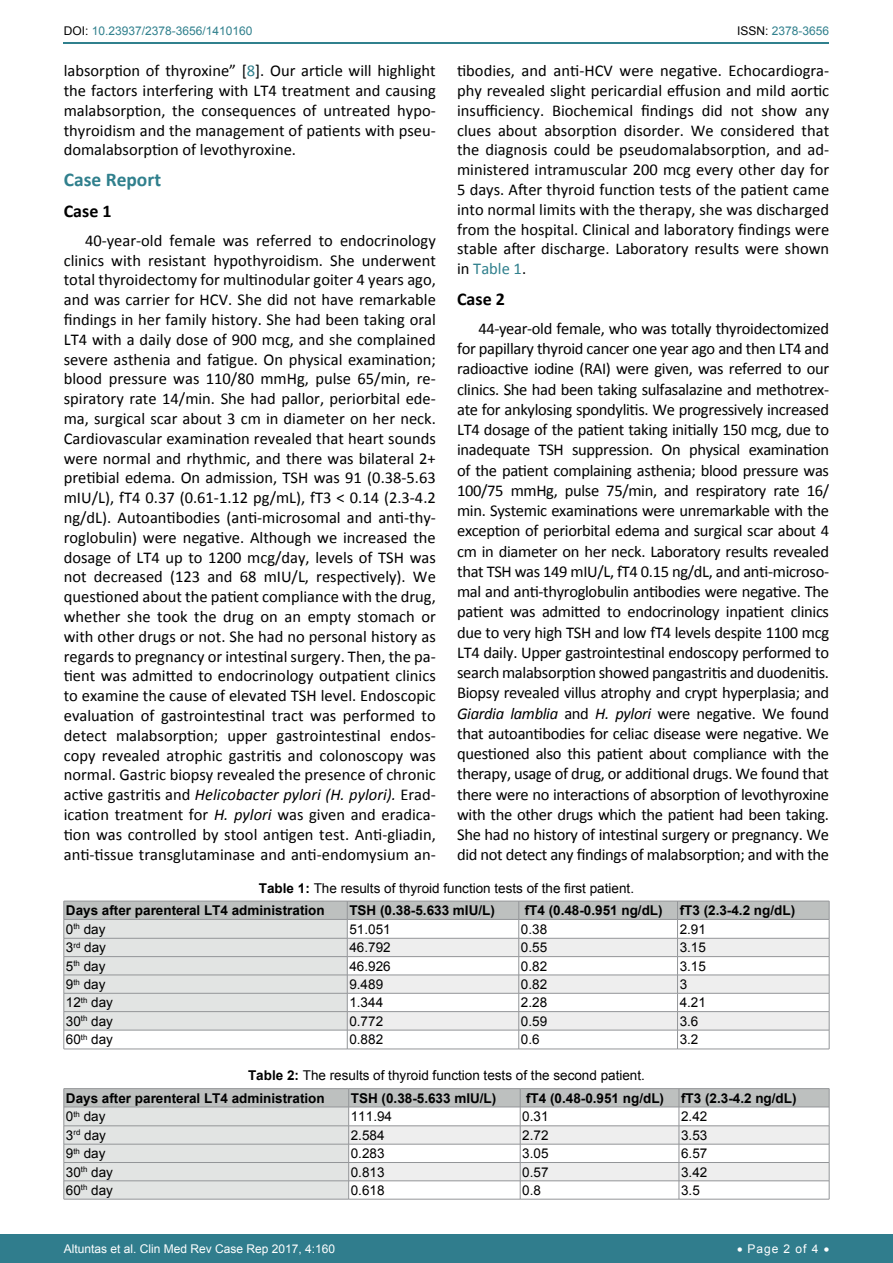
<style>
.page{position:relative;width:893px;height:1263px;background:#fff}
.page>*{position:absolute;margin:0;border:0;box-sizing:border-box;transform-origin:0 0}
.t1{font:700 19.5px "Calibri";color:#30808d}
.t2{font:700 18px "Calibri";color:#000}
.t3{font:16.5px/19.8px "Calibri";color:#000;text-align:justify}
.t4{font:13.5px/22.6px "Arial";color:#000}
.t5{font:700 13.5px "Arial";color:#000}
.t6{font:12px "Arial";color:#fff}
.t7{font:12px "Arial";color:#30808d}
.s1{color:#000}
.s2{color:#30808d}
.s3{font-style:italic}
.s4{font-weight:700}
</style>
<div class="page">
<div style="left:0;top:1234px;width:893px;height:29px;background:#307d8d"></div>
<hr style="left:64px;top:43px;width:765px;height:1px;background:#30808d">
<svg style="left:64px;top:901px;width:766px;height:148px"></svg>
<hr style="left:64px;top:1049px;width:283px;height:1px;background:#939598">
<hr style="left:347px;top:1049px;width:172px;height:1px;background:#939598">
<hr style="left:519px;top:1049px;width:158px;height:1px;background:#939598">
<hr style="left:677px;top:1049px;width:152px;height:1px;background:#939598">
<svg style="left:64px;top:1088px;width:766px;height:111px"></svg>
<hr style="left:64px;top:1199px;width:285px;height:1px;background:#939598">
<hr style="left:349px;top:1199px;width:171px;height:1px;background:#939598">
<hr style="left:520px;top:1199px;width:159px;height:1px;background:#939598">
<hr style="left:679px;top:1199px;width:150px;height:1px;background:#939598">
<p class="t7" style="left:64px;top:23px;width:190px"><span class="s1">DOI:</span> 10.23937/2378-3656/1410160</p>
<p class="t7" style="left:737px;top:23px;width:94px"><span class="s1">ISSN:</span> 2378-3656</p>
<p class="t3" style="left:64px;top:61px;width:374px">labsorption of thyroxine” [<span class="s2">8</span>]. Our article will highlight the factors interfering with LT4 treatment and causing malabsorption, the consequences of untreated hypo&shy;thyroidism and the management of patients with pseu&shy;domalabsorption of levothyroxine.</p>
<p class="t1" style="left:64px;top:168px;width:99px">Case Report</p>
<p class="t2" style="left:64px;top:200px;width:49px">Case 1</p>
<p class="t3" style="left:64px;top:230px;width:374px;text-indent:21px">40-year-old female was referred to endocrinology clinics with resistant hypothyroidism. She underwent total thyroidectomy for multinodular goiter 4 years ago, and was carrier for HCV. She did not have remarkable findings in her family history. She had been taking oral LT4 with a daily dose of 900 mcg, and she complained severe asthenia and fatigue. On physical examination; blood pressure was 110/80 mmHg, pulse 65/min, re&shy;spiratory rate 14/min. She had pallor, periorbital ede&shy;ma, surgical scar about 3 cm in diameter on her neck.<br>Cardiovascular examination revealed that heart sounds were normal and rhythmic, and there was bilateral 2+ pretibial edema. On admission, TSH was 91 (0.38-5.63 mIU/L), fT4 0.37 (0.61-1.12 pg/mL), fT3 &lt; 0.14 (2.3-4.2 ng/dL). Autoantibodies (anti-microsomal and anti-thy&shy;roglobulin) were negative. Although we increased the dosage of LT4 up to 1200 mcg/day, levels of TSH was not decreased (123 and 68 mIU/L, respectively). We questioned about the patient compliance with the drug, whether she took the drug on an empty stomach or with other drugs or not. She had no personal history as regards to pregnancy or intestinal surgery. Then, the pa&shy;tient was admitted to endocrinology outpatient clinics to examine the cause of elevated TSH level. Endoscopic evaluation of gastrointestinal tract was performed to detect malabsorption; upper gastrointestinal endos&shy;copy revealed atrophic gastritis and colonoscopy was normal. Gastric biopsy revealed the presence of chronic active gastritis and <span class="s3">Helicobacter pylori (H. pylori).</span> Erad&shy;ication treatment for <span class="s3">H. pylori</span> was given and eradica&shy;tion was controlled by stool antigen test. Anti-gliadin, anti-tissue transglutaminase and anti-endomysium an-</p>
<p class="t4" style="left:66px;top:877px;width:570px;text-indent:193px"><span class="s4">Table 1:</span> The results of thyroid function tests of the first patient.<br><span class="s4">Days after parenteral LT4 administration</span></p>
<p class="t3" style="left:457px;top:61px;width:374px">tibodies, and anti-HCV were negative. Echocardiogra&shy;phy revealed slight pericardial effusion and mild aortic insufficiency. Biochemical findings did not show any clues about absorption disorder. We considered that the diagnosis could be pseudomalabsorption, and ad&shy;ministered intramuscular 200 mcg every other day for 5 days. After thyroid function tests of the patient came into normal limits with the therapy, she was discharged from the hospital. Clinical and laboratory findings were stable after discharge. Laboratory results were shown in <span class="s2">Table 1</span>.</p>
<p class="t2" style="left:457px;top:288px;width:49px">Case 2</p>
<p class="t3" style="left:457px;top:318px;width:374px;line-height:20.2px;text-indent:21px">44-year-old female, who was totally thyroidectomized for papillary thyroid cancer one year ago and then LT4 and radioactive iodine (RAI) were given, was referred to our clinics. She had been taking sulfasalazine and methotrex&shy;ate for ankylosing spondylitis. We progressively increased LT4 dosage of the patient taking initially 150 mcg, due to inadequate TSH suppression. On physical examination of the patient complaining asthenia; blood pressure was 100/75 mmHg, pulse 75/min, and respiratory rate 16/ min. Systemic examinations were unremarkable with the exception of periorbital edema and surgical scar about 4 cm in diameter on her neck. Laboratory results revealed that TSH was 149 mIU/L, fT4 0.15 ng/dL, and anti-microso&shy;mal and anti-thyroglobulin antibodies were negative. The patient was admitted to endocrinology inpatient clinics due to very high TSH and low fT4 levels despite 1100 mcg LT4 daily. Upper gastrointestinal endoscopy performed to search malabsorption showed pangastritis and duodenitis.<br>Biopsy revealed villus atrophy and crypt hyperplasia; and <span class="s3">Giardia lamblia</span> and <span class="s3">H. pylori</span> were negative. We found that autoantibodies for celiac disease were negative. We questioned also this patient about compliance with the therapy, usage of drug, or additional drugs. We found that there were no interactions of absorption of levothyroxine with the other drugs which the patient had been taking.<br>She had no history of intestinal surgery or pregnancy. We did not detect any findings of malabsorption; and with the</p>
<p class="t5" style="left:349px;top:901px;width:147px">TSH (0.38-5.633 mIU/L)</p>
<p class="t5" style="left:525px;top:901px;width:140px">fT4 (0.48-0.951 ng/dL)</p>
<p class="t5" style="left:680px;top:901px;width:117px">fT3 (2.3-4.2 ng/dL)</p>
<p class="t4" style="left:66px;top:917px;width:41px">0<sup>th</sup> day</p>
<p class="t4" style="left:349px;top:917px;width:43px">51.051</p>
<p class="t4" style="left:521px;top:917px;width:28px">0.38</p>
<p class="t4" style="left:680px;top:917px;width:28px">2.91</p>
<p class="t4" style="left:66px;top:936px;width:42px">3<sup>rd</sup> day</p>
<p class="t4" style="left:349px;top:936px;width:43px">46.792</p>
<p class="t4" style="left:521px;top:936px;width:28px">0.55</p>
<p class="t4" style="left:680px;top:936px;width:28px">3.15</p>
<p class="t4" style="left:66px;top:955px;width:41px">5<sup>th</sup> day</p>
<p class="t4" style="left:349px;top:955px;width:43px">46.926</p>
<p class="t4" style="left:521px;top:955px;width:28px">0.82</p>
<p class="t4" style="left:680px;top:955px;width:28px">3.15</p>
<p class="t4" style="left:66px;top:973px;width:41px">9<sup>th</sup> day</p>
<p class="t4" style="left:349px;top:973px;width:35px">9.489</p>
<p class="t4" style="left:521px;top:973px;width:28px">0.82</p>
<p class="t4" style="left:680px;top:973px;width:9px">3</p>
<p class="t4" style="left:66px;top:991px;width:49px">12<sup>th</sup> day</p>
<p class="t4" style="left:349px;top:991px;width:35px">1.344</p>
<p class="t4" style="left:521px;top:991px;width:28px">2.28</p>
<p class="t4" style="left:680px;top:991px;width:28px">4.21</p>
<p class="t4" style="left:66px;top:1010px;width:49px">30<sup>th</sup> day</p>
<p class="t4" style="left:349px;top:1010px;width:35px">0.772</p>
<p class="t4" style="left:521px;top:1010px;width:28px">0.59</p>
<p class="t4" style="left:680px;top:1010px;width:20px">3.6</p>
<p class="t4" style="left:66px;top:1028px;width:49px">60<sup>th</sup> day</p>
<p class="t4" style="left:349px;top:1028px;width:35px">0.882</p>
<p class="t4" style="left:521px;top:1028px;width:20px">0.6</p>
<p class="t4" style="left:680px;top:1028px;width:20px">3.2</p>
<p class="t4" style="left:66px;top:1064px;width:580px;text-indent:182px"><span class="s4">Table 2:</span> The results of thyroid function tests of the second patient.<br><span class="s4">Days after parenteral LT4 administration</span></p>
<p class="t5" style="left:351px;top:1089px;width:147px">TSH (0.38-5.633 mIU/L)</p>
<p class="t5" style="left:526px;top:1089px;width:140px">fT4 (0.48-0.951 ng/dL)</p>
<p class="t5" style="left:681px;top:1089px;width:117px">fT3 (2.3-4.2 ng/dL)</p>
<p class="t4" style="left:66px;top:1105px;width:41px">0<sup>th</sup> day</p>
<p class="t4" style="left:351px;top:1105px;width:43px">111.94</p>
<p class="t4" style="left:522px;top:1105px;width:28px">0.31</p>
<p class="t4" style="left:681px;top:1105px;width:28px">2.42</p>
<p class="t4" style="left:66px;top:1124px;width:42px">3<sup>rd</sup> day</p>
<p class="t4" style="left:351px;top:1124px;width:35px">2.584</p>
<p class="t4" style="left:522px;top:1124px;width:28px">2.72</p>
<p class="t4" style="left:681px;top:1124px;width:28px">3.53</p>
<p class="t4" style="left:66px;top:1142px;width:41px">9<sup>th</sup> day</p>
<p class="t4" style="left:351px;top:1142px;width:35px">0.283</p>
<p class="t4" style="left:522px;top:1142px;width:28px">3.05</p>
<p class="t4" style="left:681px;top:1142px;width:28px">6.57</p>
<p class="t4" style="left:66px;top:1161px;width:49px">30<sup>th</sup> day</p>
<p class="t4" style="left:351px;top:1161px;width:35px">0.813</p>
<p class="t4" style="left:522px;top:1161px;width:28px">0.57</p>
<p class="t4" style="left:681px;top:1161px;width:28px">3.42</p>
<p class="t4" style="left:66px;top:1179px;width:49px">60<sup>th</sup> day</p>
<p class="t4" style="left:351px;top:1179px;width:35px">0.618</p>
<p class="t4" style="left:522px;top:1179px;width:20px">0.8</p>
<p class="t4" style="left:681px;top:1179px;width:20px">3.5</p>
<p class="t6" style="left:64px;top:1241px;width:273px">Altuntas et al. Clin Med Rev Case Rep 2017, 4:160</p>
<p class="t6" style="left:737px;top:1241px;width:94px">• Page 2 of 4 •</p>
</div>
